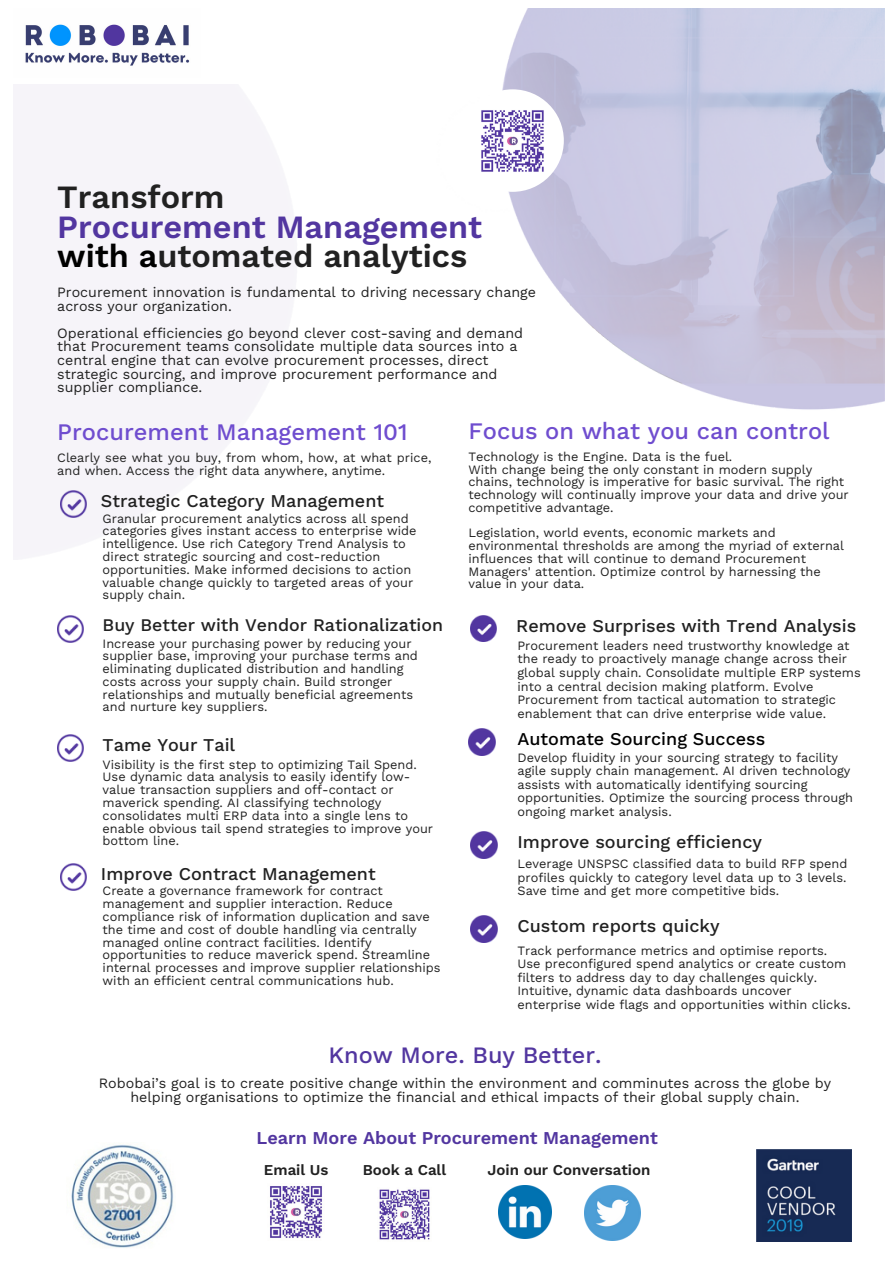
<style>
.page{position:relative;width:894px;height:1264px;background:#fff}
.page>*{position:absolute;margin:0;border:0;box-sizing:border-box;transform-origin:0 0}
.t1{font:600 32.4px/29.2px "Work Sans";color:#5236a0}
.t2{font:600 32.4px "Work Sans";color:#212121}
.t3{font:500 23.7px "Work Sans";color:#6f4dcf}
.t4{font:500 23.55px "Work Sans";color:#5236a0}
.t5{font:500 18px "Work Sans";color:#212121}
.t6{font:600 18px "Work Sans";color:#5236a0}
.t7{font:500 18px "Work Sans";color:#000}
.t8{font:500 17.7px "Work Sans";color:#212121}
.t9{font:600 15px "Work Sans";color:#212121}
.t10{font:14.25px/13.5px "Work Sans";color:#212121}
.t11{font:12.75px/12.8px "Work Sans";color:#212121}
.s1{color:#000}
.s2{color:#212121}
</style>
<div class="page">
<img style="left:14px;top:85px;width:283px;height:472px">
<img style="left:502px;top:8px;width:382px;height:402px">
<img style="left:71px;top:1145px;width:103px;height:103px">
<img style="left:756px;top:1149px;width:95px;height:92px">
<div style="left:461px;top:89px;width:102px;height:103px;background:#fff;border-radius:50%"></div>
<img style="left:481px;top:110px;width:63px;height:62px">
<img style="left:57px;top:734px;width:26px;height:27px">
<img style="left:57px;top:616px;width:26px;height:27px">
<img style="left:61px;top:863px;width:25px;height:27px">
<img style="left:61px;top:490px;width:26px;height:27px">
<img style="left:471px;top:915px;width:27px;height:27px">
<img style="left:471px;top:831px;width:27px;height:27px">
<img style="left:468px;top:728px;width:27px;height:27px">
<img style="left:471px;top:616px;width:25px;height:25px">
<img style="left:270px;top:1186px;width:52px;height:52px">
<img style="left:379px;top:1189px;width:51px;height:51px">
<img style="left:498px;top:1185px;width:53px;height:53px">
<img style="left:584px;top:1185px;width:56px;height:55px">
<img style="left:25px;top:24px;width:165px;height:42px">
<h1 class="t2" style="left:57px;top:178px;width:169px">Transform</h1>
<h1 class="t1" style="left:57px;top:212px;width:426px">Procurement Management <span class="s1">with a</span><span class="s2">utomated analytics</span></h1>
<p class="t10" style="left:57px;top:286px;width:480px">Procurement innovation is fundamental to driving necessary change across your organization.</p>
<p class="t10" style="left:57px;top:326px;width:467px">Operational efficiencies go beyond clever cost-saving and demand that Procurement teams consolidate multiple data sources into a central engine that can evolve procurement processes, direct strategic sourcing, and improve procurement performance and supplier compliance.</p>
<h2 class="t3" style="left:57px;top:418px;width:352px">Procurement Management 101</h2>
<h2 class="t3" style="left:468px;top:417px;width:362px">Focus on what you can control</h2>
<p class="t11" style="left:57px;top:450px;width:375px;line-height:13.5px">Clearly see what you buy, from whom, how, at what price, and when. Access the right data anywhere, anytime.</p>
<p class="t11" style="left:468px;top:450px;width:382px">Technology is the Engine. Data is the fuel.<br>With change being the only constant in modern supply chains, technology is imperative for basic survival. The right technology will continually improve your data and drive your competitive advantage.</p>
<p class="t11" style="left:468px;top:526px;width:377px">Legislation, world events, economic markets and environmental thresholds are among the myriad of external influences that will continue to demand Procurement Managers' attention. Optimize control by harnessing the value in your data.</p>
<h3 class="t5" style="left:101px;top:490px;width:284px">Strategic Category Management</h3>
<p class="t11" style="left:103px;top:512px;width:315px">Granular procurement analytics across all spend categories gives instant access to enterprise wide intelligence. Use rich Category Trend Analysis to direct strategic sourcing and cost-reduction opportunities. Make informed decisions to action valuable change quickly to targeted areas of your supply chain.</p>
<h3 class="t8" style="left:103px;top:614px;width:342px">Buy Better with Vendor Rationalization</h3>
<p class="t11" style="left:103px;top:636px;width:317px">Increase your purchasing power by reducing your supplier base, improving your purchase terms and eliminating duplicated distribution and handling costs across your supply chain. Build stronger relationships and mutually beneficial agreements and nurture key suppliers.</p>
<h3 class="t5" style="left:103px;top:734px;width:134px">Tame Your Tail</h3>
<p class="t11" style="left:103px;top:758px;width:332px">Visibility is the first step to optimizing Tail Spend.<br>Use dynamic data analysis to easily identify low&shy;value transaction suppliers and off-contact or maverick spending. AI classifying technology consolidates multi ERP data into a single lens to enable obvious tail spend strategies to improve your bottom line.</p>
<h3 class="t5" style="left:101px;top:863px;width:276px">Improve Contract Management</h3>
<p class="t11" style="left:103px;top:884px;width:339px">Create a governance framework for contract management and supplier interaction. Reduce compliance risk of information duplication and save the time and cost of double handling via centrally managed online contract facilities. Identify opportunities to reduce maverick spend. Streamline internal processes and improve supplier relationships with an efficient central communications hub.</p>
<h3 class="t5" style="left:516px;top:615px;width:341px">Remove Surprises with Trend Analysis</h3>
<p class="t11" style="left:517px;top:639px;width:344px;line-height:13.5px">Procurement leaders need trustworthy knowledge at the ready to proactively manage change across their global supply chain. Consolidate multiple ERP systems into a central decision making platform. Evolve Procurement from tactical automation to strategic enablement that can drive enterprise wide value.</p>
<h3 class="t7" style="left:517px;top:728px;width:249px">Automate Sourcing Success</h3>
<p class="t11" style="left:517px;top:750px;width:337px;line-height:13.5px">Develop fluidity in your sourcing strategy to facility agile supply chain management. AI driven technology assists with automatically identifying sourcing opportunities. Optimize the sourcing process through ongoing market analysis.</p>
<h3 class="t5" style="left:517px;top:830px;width:246px">Improve sourcing efficiency</h3>
<p class="t11" style="left:517px;top:857px;width:331px;line-height:13.5px;text-align:justify">Leverage UNSPSC classified data to build RFP spend profiles quickly to category level data up to 3 levels.<br>Save time and get more competitive bids.</p>
<h3 class="t5" style="left:517px;top:915px;width:203px">Custom reports quicky</h3>
<p class="t11" style="left:517px;top:943px;width:334px;line-height:13.5px">Track performance metrics and optimise reports.<br>Use preconfigured spend analytics or create custom filters to address day to day challenges quickly.<br>Intuitive, dynamic data dashboards uncover enterprise wide flags and opportunities within clicks.</p>
<h3 class="t4" style="left:328px;top:1041px;width:274px">Know More. Buy Better.</h3>
<p class="t10" style="left:99px;top:1075px;width:733px;line-height:14.7px;text-align:center">Robobai’s goal is to create positive change within the environment and comminutes across the globe by helping organisations to optimize the financial and ethical impacts of their global supply chain.</p>
<h3 class="t6" style="left:256px;top:1127px;width:402px">Learn More About Procurement Management</h3>
<p class="t9" style="left:264px;top:1160px;width:66px">Email Us</p>
<p class="t9" style="left:362px;top:1160px;width:85px">Book a Call</p>
<p class="t9" style="left:487px;top:1160px;width:164px">Join our Conversation</p>
</div>
